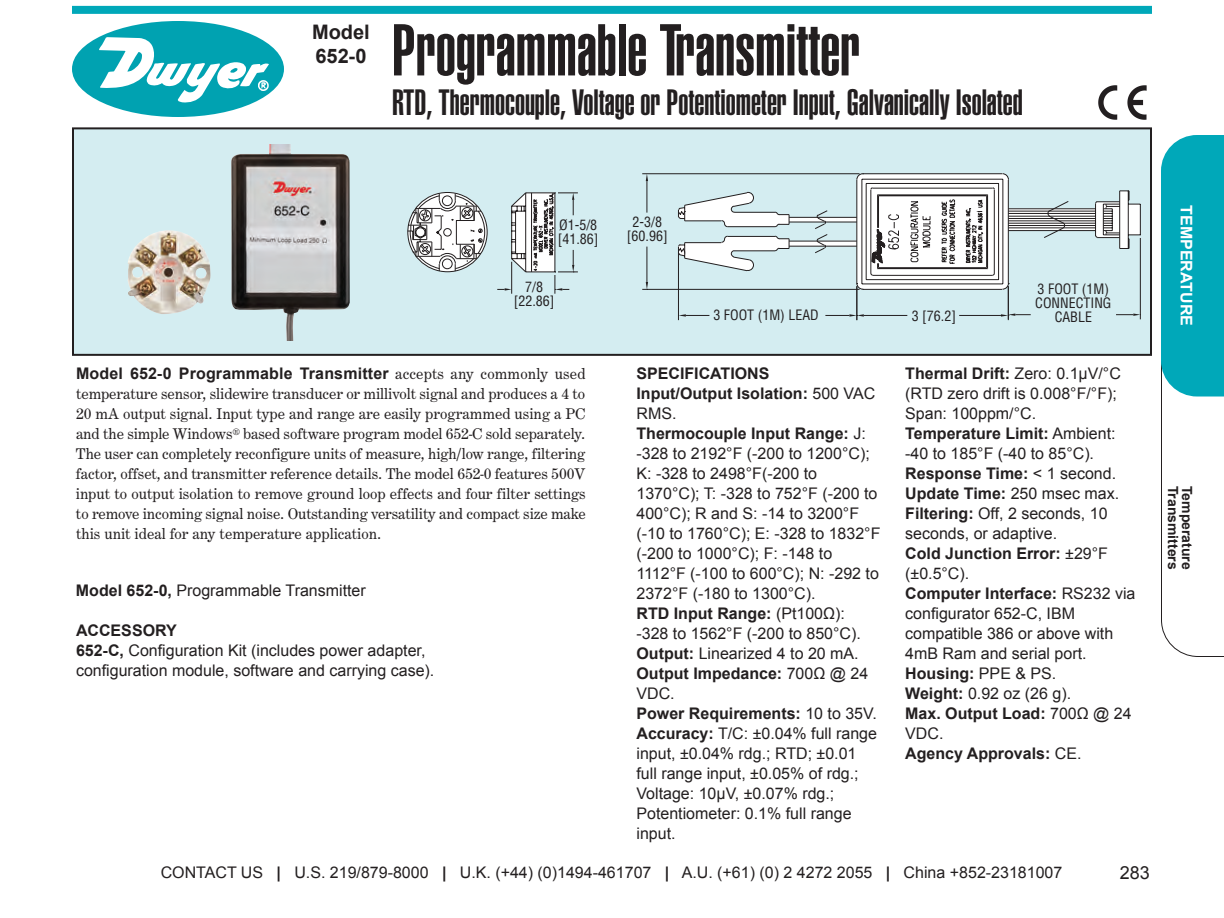
<style>
.page{position:relative;width:1224px;height:918px;background:#fff}
.page>*{position:absolute;margin:0;border:0;box-sizing:border-box;transform-origin:0 0}
.t1{font:900 extra-condensed 72px "Helvetica";color:#231f20}
.t2{font:900 extra-condensed 36px "Helvetica";color:#231f20}
.t3{font:700 20px/24px "Arial";color:#231f20}
.t4{font:18px "Arial";color:#231f20}
.t5{font:16px/20px "Arial";color:#231f20}
.t6{font:16px/20px "Century Expanded T";color:#231f20;text-align:justify}
.t7{font:700 16px "Arial";letter-spacing:.01em;color:#231f20}
.t8{font:700 16px "Arial";color:#fff}
.t9{font:condensed 14px/14px "Helvetica";color:#231f20;text-align:center}
.t10{font:700 14px "Arial";color:#231f20}
.s1{font-weight:700}
.s2{font-family:"Century Expanded T";font-weight:400}
</style>
<div class="page">
<svg style="left:1161px;top:135px;width:63px;height:522px"></svg>
<div style="left:72px;top:6px;width:1080px;height:8px;background:#00a8b9"></div>
<div style="left:72px;top:21px;width:212px;height:96px;background:#00a2b1;border-radius:50%"></div>
<svg style="left:99px;top:37px;width:170px;height:66px"></svg>
<div style="left:74px;top:129px;width:1076px;height:225px;background:#d4edf1"></div>
<div style="left:72px;top:127px;width:1080px;height:229px;border:2px solid #231f20"></div>
<img style="left:127px;top:145px;width:223px;height:195px">
<hr style="left:678px;top:253px;width:1px;height:67px;background:#231f20">
<svg style="left:679px;top:314px;width:30px;height:3px"></svg>
<hr style="left:959px;top:315px;width:42px;height:1px;background:#231f20">
<hr style="left:864px;top:315px;width:43px;height:1px;background:#231f20">
<hr style="left:1008px;top:286px;width:1px;height:34px;background:#231f20">
<hr style="left:856px;top:286px;width:1px;height:34px;background:#231f20">
<svg style="left:825px;top:314px;width:39px;height:3px"></svg>
<hr style="left:1140px;top:238px;width:1px;height:81px;background:#231f20">
<svg style="left:1001px;top:314px;width:30px;height:3px"></svg>
<svg style="left:1116px;top:314px;width:25px;height:2px"></svg>
<svg style="left:407px;top:173px;width:734px;height:121px"></svg>
<svg style="left:1127px;top:85px;width:20px;height:35px"></svg>
<svg style="left:1098px;top:85px;width:19px;height:35px"></svg>
<p class="t3" style="left:312px;top:20px;width:59px">Model<br>652-0</p>
<h1 class="t1" style="left:392px;top:24px;width:470px">Programmable Transmitter</h1>
<h2 class="t2" style="left:392px;top:90px;width:632px">RTD, Thermocouple, Voltage or Potentiometer Input, Galvanically Isolated</h2>
<p class="t9" style="left:558px;top:218px;width:42px;text-align:left">Ø1-5/8 [41.86]</p>
<p class="t9" style="left:514px;top:281px;width:42px">7/8 [22.86]</p>
<p class="t9" style="left:627px;top:215px;width:42px">2-3/8 [60.96]</p>
<p class="t9" style="left:713px;top:308px;width:107px">3 FOOT (1M) LEAD</p>
<p class="t9" style="left:912px;top:309px;width:46px">3 [76.2]</p>
<p class="t9" style="left:1035px;top:283px;width:78px">3 FOOT (1M)<br>CONNECTING<br>CABLE</p>
<p class="t5" style="left:636px;top:364px;width:246px"><span class="s1">SPECIFICATIONS<br>Input/Output Isolation:</span> 500 VAC<br>RMS.<br><span class="s1">Thermocouple Input Range:</span> J: -328 to 2192°F (-200 to 1200°C);<br>K: -328 to 2498°F(-200 to<br>1370°C); T: -328 to 752°F (-200 to<br>400°C); R and S: -14 to 3200°F (-10 to 1760°C); E: -328 to 1832°F (-200 to 1000°C); F: -148 to<br>1112°F (-100 to 600°C); N: -292 to<br>2372°F (-180 to 1300°C).<br><span class="s1">RTD Input Range:</span> (Pt100Ω): -328 to 1562°F (-200 to 850°C).<br><span class="s1">Output:</span> Linearized 4 to 20 mA.<br><span class="s1">Output Impedance:</span> 700Ω @ 24<br>VDC.<br><span class="s1">Power Requirements:</span> 10 to 35V.<br><span class="s1">Accuracy:</span> T/C: ±0.04% full range input, ±0.04% rdg.; RTD; ±0.01 full range input, ±0.05% of rdg.;<br>Voltage: 10µV, ±0.07% rdg.;<br>Potentiometer: 0.1% full range input.</p>
<p class="t5" style="left:905px;top:364px;width:232px"><span class="s1">Thermal Drift:</span> Zero: 0.1µV/°C (RTD zero drift is 0.008°F/°F);<br>Span: 100ppm/°C.<br><span class="s1">Temperature Limit:</span> Ambient: -40 to 185°F (-40 to 85°C).<br><span class="s1">Response Time:</span> &lt; 1 second.<br><span class="s1">Update Time:</span> 250 msec max.<br><span class="s1">Filtering:</span> Off, 2 seconds, 10 seconds, or adaptive.<br><span class="s1">Cold Junction Error:</span> ±29°F (±0.5°C).<br><span class="s1">Computer Interface:</span> RS232 via configurator 652-C, IBM compatible 386 or above with<br>4mB Ram and serial port.<br><span class="s1">Housing:</span> PPE &amp; PS.<br><span class="s1">Weight:</span> 0.92 oz (26 g).<br><span class="s1">Max. Output Load:</span> 700Ω @ 24<br>VDC.<br><span class="s1">Agency Approvals:</span> CE.</p>
<p class="t5" style="left:161px;top:862px;width:903px">CONTACT US <span class="s1">|</span> U.S. 219/879-8000 <span class="s1">|</span> U.K. (+44) (0)1494-461707 <span class="s1">|</span> A.U. (+61) (0) 2 4272 2055 <span class="s1">|</span> China +852-23181007</p>
<p class="t7" style="left:76px;top:365px;width:511px">Model 652-0 Programmable Transmitter <span class="s2">accepts any commonly used</span></p>
<p class="t6" style="left:76px;top:384px;width:511px">temperature sensor, slidewire transducer or millivolt signal and produces a 4 to 20 mA output signal. Input type and range are easily programmed using a PC and the simple Windows<sup>®</sup> based software program model 652-C sold separately.<br>The user can completely reconfigure units of measure, high/low range, filtering factor, offset, and transmitter reference details. The model 652-0 features 500V input to output isolation to remove ground loop effects and four filter settings to remove incoming signal noise. Outstanding versatility and compact size make this unit ideal for any temperature application.</p>
<p class="t5" style="left:76px;top:581px;width:291px"><span class="s1">Model 652-0,</span> Programmable Transmitter</p>
<p class="t5" style="left:76px;top:621px;width:360px"><span class="s1">ACCESSORY<br>652-C,</span> Configuration Kit (includes power adapter, configuration module, software and carrying case).</p>
<p class="t4" style="left:1120px;top:863px;width:32px">283</p>
<p class="t8" style="left:1195px;top:205px;width:122px;rotate:90deg">TEMPERATURE</p>
<p class="t10" style="left:1181px;top:486px;width:86px;rotate:90deg">Transmitters</p>
<p class="t10" style="left:1195px;top:486px;width:85px;rotate:90deg">Temperature</p>
</div>
